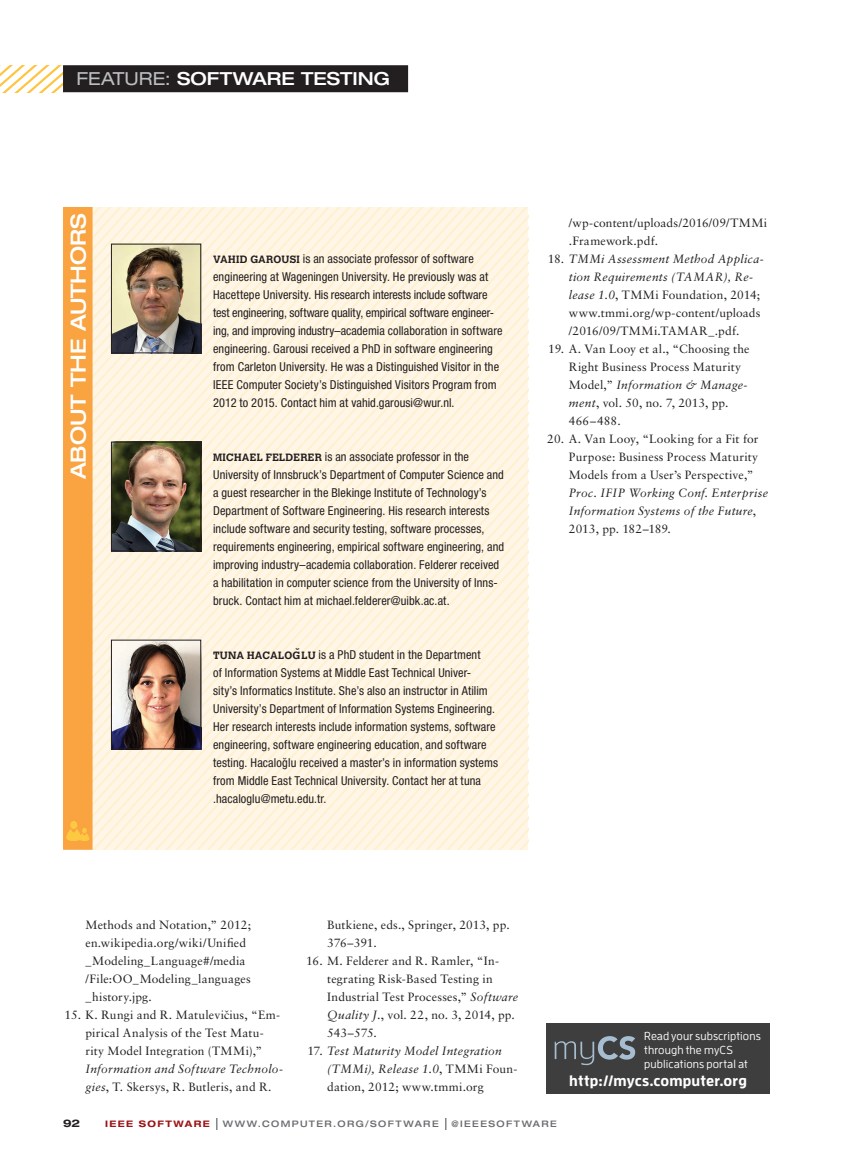
<style>
.page{position:relative;width:851px;height:1161px;background:#fff}
.page>*{position:absolute;margin:0;border:0;box-sizing:border-box;transform-origin:0 0}
.t1{font:500 expanded 21px "Helvetica Neue LT Std";color:#fff}
.t2{font:500 expanded 18px "Helvetica Neue LT Std";color:#fff}
.t3{font:700 15px "Enzo OT";letter-spacing:.01em;color:#fff}
.t4{font:condensed 12.3px/18px "Helvetica Neue LT Std";letter-spacing:.01em;color:#231f20}
.t5{font:12px/18px "Sabon LT Std";letter-spacing:.015em;color:#231f20}
.t6{font:italic 12px/18px "Sabon LT Std";letter-spacing:.02em;color:#231f20}
.t7{font:500 11.55px/14.1px "Enzo OT";letter-spacing:.01em;color:#fff}
.t8{font:700 expanded 10.5px "Helvetica Neue LT Std";color:#231f20}
.t9{font:500 expanded 9px "Helvetica Neue LT Std";letter-spacing:.155em;color:#6c6d70}
.s1{font-weight:400;color:#bcbdc0}
.s2{font-family:"Calvert MT Std";font-weight:700;font-stretch:normal;font-size:10.5px}
.s3{font-style:italic}
.s4{font-style:normal}
.s5{font-weight:700;color:#9c1418}
.s6{font-family:"Helvetica LT Std";font-weight:400;font-stretch:condensed;font-size:12px;color:#231f20}
</style>
<div class="page">
<svg style="left:0;top:65px;width:63px;height:27px"></svg>
<div style="left:63px;top:65px;width:345px;height:27px;background:#231f20"></div>
<svg style="left:63px;top:207px;width:465px;height:643px;background:#f2e2c9"></svg>
<div style="left:546px;top:1023px;width:224px;height:71px;background:#3e3e3f"></div>
<svg style="left:554px;top:1036px;width:81px;height:29px"></svg>
<h2 class="t2" style="left:76px;top:68px;width:315px"><span class="s1">FEATURE:</span> SOFTWARE TESTING</h2>
<h1 class="t1" style="left:65px;top:479px;width:268px;rotate:-90deg">ABOUT THE AUTHORS</h1>
<p class="t4" style="left:213px;top:250px;width:291px"><span class="s2">VAHID GAROUSI</span> is an associate professor of software engineering at Wageningen University. He previously was at Hacettepe University. His research interests include software test engineering, software quality, empirical software engineer&shy;ing, and improving industry–academia collaboration in software engineering. Garousi received a PhD in software engineering from Carleton University. He was a Distinguished Visitor in the IEEE Computer Society’s Distinguished Visitors Program from 2012 to 2015. Contact him at vahid.garousi@wur.nl.</p>
<p class="t4" style="left:213px;top:448px;width:292px"><span class="s2">MICHAEL FELDERER</span> is an associate professor in the University of Innsbruck’s Department of Computer Science and a guest researcher in the Blekinge Institute of Technology’s Department of Software Engineering. His research interests include software and security testing, software processes, requirements engineering, empirical software engineering, and improving industry–academia collaboration. Felderer received a habilitation in computer science from the University of Inns&shy;bruck. Contact him at michael.felderer@uibk.ac.at.</p>
<p class="t4" style="left:213px;top:646px;width:286px"><span class="s2">TUNA HACALOG</span><sup>˘</sup> <span class="s2">LU</span> is a PhD student in the Department<br>of Information Systems at Middle East Technical Univer&shy;sity’s Informatics Institute. She’s also an instructor in Atilim University’s Department of Information Systems Engineering.<br>Her research interests include information systems, software engineering, software engineering education, and software testing. Hacalog˘ lu received a master’s in information systems from Middle East Technical University. Contact her at tuna .hacaloglu@metu.edu.tr.</p>
<p class="t5" style="left:568px;top:214px;width:200px">/wp-content/uploads/2016/09/TMMi .Framework.pdf.</p>
<p class="t5" style="left:568px;top:250px;width:196px;text-indent:-21px">18. <span class="s3">TMMi Assessment Method Applica&shy;tion Requirements (TAMAR), Re&shy;lease 1.0</span>, TMMi Foundation, 2014; www.tmmi.org/wp-content/uploads /2016/09/TMMi.TAMAR_.pdf.</p>
<p class="t5" style="left:568px;top:340px;width:182px;text-indent:-21px">19. A. Van Looy et al., “Choosing the<br>Right Business Process Maturity<br>Model,” <span class="s3">Information &amp; Manage&shy;ment</span>, vol. 50, no. 7, 2013, pp.<br>466–488.</p>
<p class="t5" style="left:568px;top:430px;width:191px;text-align:justify;text-indent:-22px">20. A. Van Looy, “Looking for a Fit for Purpose: Business Process Maturity Models from a User’s Perspective,”</p>
<p class="t6" style="left:568px;top:484px;width:201px">Proc. IFIP Working Conf. Enterprise<br>Information Systems of the Future<span class="s4">,<br>2013, pp. 182–189.</span></p>
<p class="t5" style="left:86px;top:916px;width:167px">Methods and Notation,” 2012; en.wikipedia.org/wiki/Unified _Modeling_Language#/media /File:OO_Modeling_languages _history.jpg.</p>
<p class="t5" style="left:64px;top:1006px;width:217px;text-align:center">15. K. Rungi and R. Matulevicˇius, “Em&shy;pirical Analysis of the Test Matu-<br>rity Model Integration (TMMi),”</p>
<p class="t6" style="left:86px;top:1060px;width:199px">Information and Software Technolo&shy;gies<span class="s4">, T. Skersys, R. Butleris, and R.</span></p>
<p class="t5" style="left:327px;top:916px;width:184px">Butkiene, eds., Springer, 2013, pp.<br>376–391.</p>
<p class="t5" style="left:327px;top:952px;width:192px;text-indent:-21px">16. M. Felderer and R. Ramler, “In&shy;tegrating Risk-Based Testing in<br>Industrial Test Processes,” <span class="s3">Software<br>Quality J.</span>, vol. 22, no. 3, 2014, pp.<br>543–575.</p>
<p class="t6" style="left:327px;top:1042px;width:192px;text-indent:-20px"><span class="s4">17.</span> Test Maturity Model Integration (TMMi), Release 1.0<span class="s4">, TMMi Foun&shy;dation, 2012; www.tmmi.org</span></p>
<p class="t7" style="left:644px;top:1028px;width:118px">Read your subscriptions through the myCS publications portal at</p>
<p class="t3" style="left:569px;top:1071px;width:179px">http://mycs.computer.org</p>
<p class="t8" style="left:63px;top:1117px;width:19px">92</p>
<p class="t9" style="left:105px;top:1118px;width:453px"><span class="s5">IEEE SOFTWARE</span> <span class="s6">|</span> WWW.COMPUTER.ORG/SOFTWARE <span class="s6">|</span> @IEEESOFTWARE</p>
</div>
